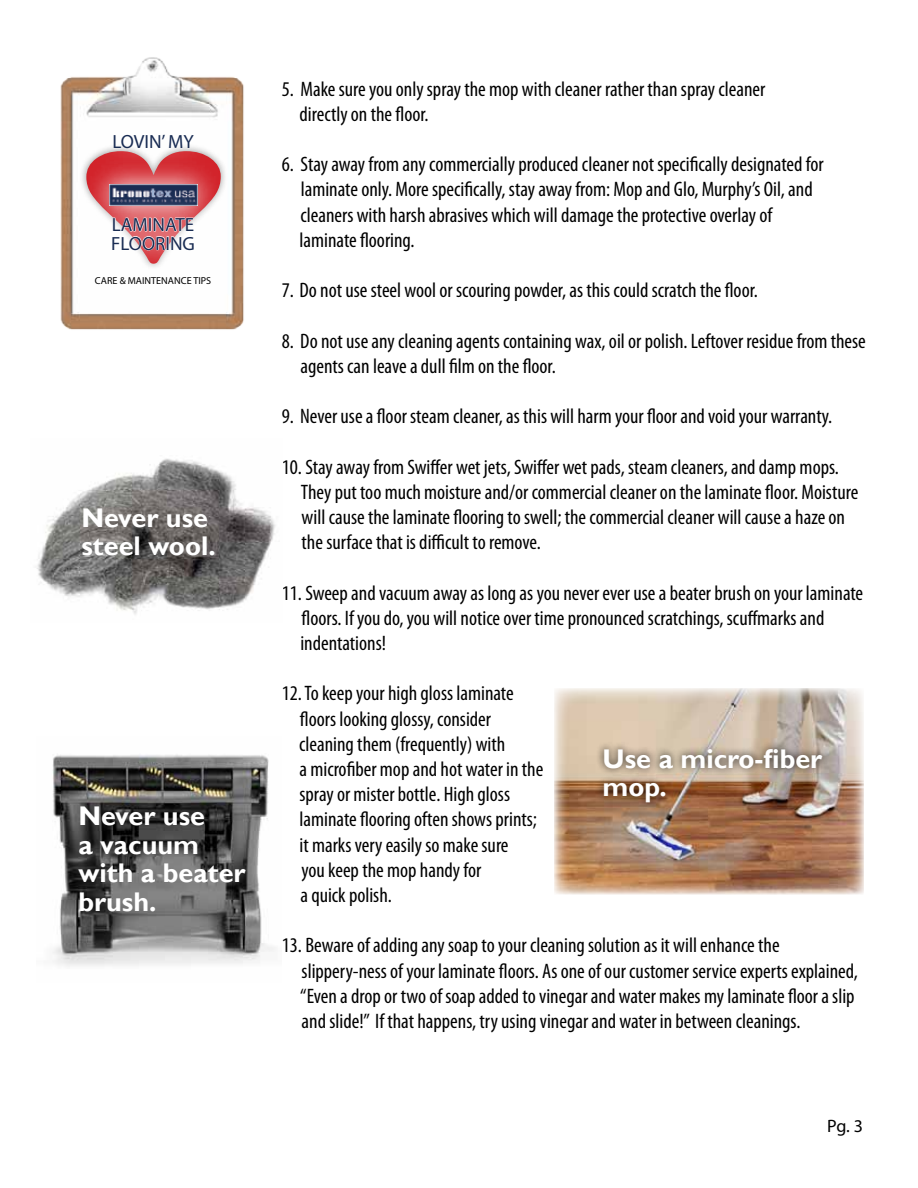
<style>
.page{position:relative;width:918px;height:1188px;background:#fff}
.page>*{position:absolute;margin:0;border:0;box-sizing:border-box;transform-origin:0 0}
.t1{font:700 27px/28.5px "Gill Sans";color:#fff}
.t2{font:condensed 21px/25.2px "Myriad Pro";color:#000}
.t3{font:19.2px/18.8px "Myriad Pro";color:#192c53}
.t4{font:18px "Myriad Pro";color:#000}
.t5{font:10.2px "Myriad Pro";color:#000}
</style>
<div class="page">
<img style="left:37px;top:458px;width:239px;height:157px">
<img style="left:52px;top:754px;width:223px;height:213px">
<img style="left:60px;top:57px;width:184px;height:273px">
<div style="left:79px;top:143px;width:150px;height:128px;background:#000;opacity:.4"></div>
<div style="left:88px;top:110px;width:130px;height:164px;background:#fff"></div>
<img style="left:554px;top:688px;width:310px;height:206px">
<div style="left:596px;top:740px;width:234px;height:70px;background:#000;opacity:.75"></div>
<svg style="left:86px;top:150px;width:135px;height:114px"></svg>
<p class="t3" style="left:112px;top:131px;width:83px">LOVIN’ MY</p>
<p class="t3" style="left:111px;top:215px;width:85px">LAMINATE<br>FLOORING</p>
<p class="t5" style="left:95px;top:275px;width:118px">CARE &amp; MAINTENANCE TIPS</p>
<p class="t1" style="left:81px;top:504px;width:136px">Never use steel wool.</p>
<p class="t1" style="left:78px;top:803px;width:169px">Never use<br>a vacuum with a beater brush.</p>
<p class="t2" style="left:300px;top:76px;width:467px;text-indent:-18px">5. Make sure you only spray the mop with cleaner rather than spray cleaner directly on the floor.</p>
<p class="t2" style="left:300px;top:151px;width:526px;text-indent:-18px">6. Stay away from any commercially produced cleaner not specifically designated for laminate only. More specifically, stay away from: Mop and Glo, Murphy’s Oil, and cleaners with harsh abrasives which will damage the protective overlay of laminate flooring.</p>
<p class="t2" style="left:282px;top:277px;width:478px">7. Do not use steel wool or scouring powder, as this could scratch the floor.</p>
<p class="t2" style="left:300px;top:328px;width:567px;text-indent:-19px">8. Do not use any cleaning agents containing wax, oil or polish. Leftover residue from these agents can leave a dull film on the floor.</p>
<p class="t2" style="left:282px;top:403px;width:552px">9. Never use a floor steam cleaner, as this will harm your floor and void your warranty.</p>
<p class="t2" style="left:301px;top:454px;width:559px;text-indent:-19px">10. Stay away from Swiffer wet jets, Swiffer wet pads, steam cleaners, and damp mops.<br>They put too much moisture and/or commercial cleaner on the laminate floor. Moisture will cause the laminate flooring to swell; the commercial cleaner will cause a haze on the surface that is difficult to remove.</p>
<p class="t2" style="left:300px;top:580px;width:564px;text-indent:-19px">11. Sweep and vacuum away as long as you never ever use a beater brush on your laminate floors. If you do, you will notice over time pronounced scratchings, scuffmarks and indentations!</p>
<p class="t2" style="left:299px;top:681px;width:246px;text-indent:-17px">12.To keep your high gloss laminate floors looking glossy, consider cleaning them (frequently) with<br>a microfiber mop and hot water in the spray or mister bottle. High gloss laminate flooring often shows prints; it marks very easily so make sure<br>you keep the mop handy for<br>a quick polish.</p>
<p class="t2" style="left:300px;top:933px;width:559px;text-indent:-18px">13. Beware of adding any soap to your cleaning solution as it will enhance the slippery-ness of your laminate floors. As one of our customer service experts explained, “Even a drop or two of soap added to vinegar and water makes my laminate floor a slip and slide!” If that happens, try using vinegar and water in between cleanings.</p>
<p class="t1" style="left:603px;top:745px;width:221px">Use a micro-fiber mop.</p>
<p class="t4" style="left:827px;top:1115px;width:37px">Pg. 3</p>
</div>
